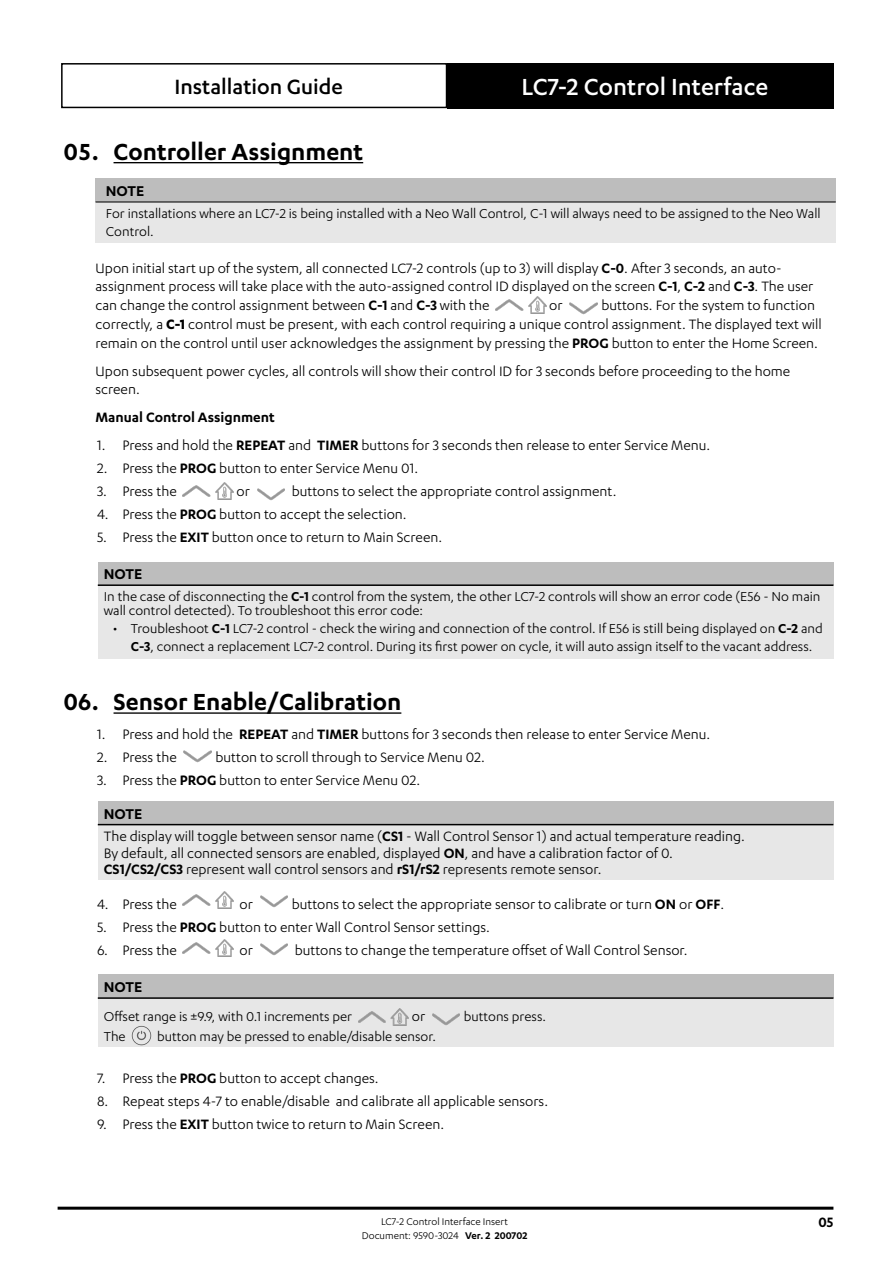
<style>
.page{position:relative;width:893px;height:1263px;background:#fff}
.page>*{position:absolute;margin:0;border:0;box-sizing:border-box;transform-origin:0 0}
.t1{font:600 27px "Karbon";color:#000}
.t2{font:500 27px "Karbon";color:#fff}
.t3{font:500 24px "Karbon";color:#000}
.NOTES_Title{font:600 16.5px "Karbon";color:#000}
.Paragraph_01__sectio{font:15.75px/18.9px "Karbon";color:#000}
.Body{font:15.75px/16.5px "Karbon";color:#000}
.t4{font:600 15.75px "Karbon";color:#000}
.NOTES_Content{font:15.75px "Karbon";color:#000}
.NOTES_Content-2{font:15px/18px "Karbon";color:#000}
.t5{font:11.25px "Karbon";color:#000}
.s1{font-weight:600}
.s2{font-weight:700}
</style>
<div class="page">
<div style="left:61px;top:63px;width:386px;height:45px;border:2px solid #000"></div>
<div style="left:447px;top:63px;width:386px;height:45px;background:#000"></div>
<hr style="left:58px;top:1207px;width:775px;height:3px;background:#000">
<hr style="left:114px;top:162px;width:249px;height:1px;background:#000">
<hr style="left:114px;top:712px;width:287px;height:2px;background:#000">
<div style="left:96px;top:179px;width:740px;height:23px;background:#bdbdbd"></div>
<div style="left:96px;top:202px;width:740px;height:40px;background:#e7e7e7"></div>
<hr style="left:96px;top:201px;width:740px;height:2px;background:#404040">
<img style="left:495px;top:297px;width:51px;height:17px">
<img style="left:570px;top:302px;width:27px;height:12px">
<img style="left:183px;top:483px;width:51px;height:17px">
<img style="left:257px;top:488px;width:28px;height:12px">
<div style="left:98px;top:562px;width:735px;height:23px;background:#bdbdbd"></div>
<div style="left:98px;top:585px;width:735px;height:73px;background:#e7e7e7"></div>
<hr style="left:98px;top:584px;width:735px;height:2px;background:#000">
<img style="left:184px;top:750px;width:27px;height:12px">
<div style="left:98px;top:801px;width:735px;height:24px;background:#bdbdbd"></div>
<div style="left:98px;top:825px;width:735px;height:55px;background:#e7e7e7"></div>
<hr style="left:98px;top:824px;width:735px;height:1px;background:#000">
<img style="left:183px;top:891px;width:51px;height:17px">
<img style="left:260px;top:895px;width:28px;height:12px">
<img style="left:183px;top:939px;width:51px;height:17px">
<img style="left:260px;top:943px;width:28px;height:12px">
<div style="left:98px;top:975px;width:735px;height:23px;background:#bdbdbd"></div>
<div style="left:98px;top:998px;width:735px;height:49px;background:#e7e7e7"></div>
<hr style="left:98px;top:997px;width:735px;height:2px;background:#000">
<img style="left:358px;top:1008px;width:51px;height:17px">
<img style="left:432px;top:1013px;width:28px;height:13px">
<img style="left:132px;top:1026px;width:19px;height:19px">
<h2 class="t3" style="left:174px;top:73px;width:170px">Installation Guide</h2>
<h1 class="t2" style="left:521px;top:71px;width:248px">LC7-2 Control Interface</h1>
<p class="t1" style="left:64px;top:137px;width:301px">05. Controller Assignment</p>
<p class="NOTES_Title" style="left:106px;top:182px;width:40px">NOTE</p>
<p class="NOTES_Content-2" style="left:106px;top:204px;width:716px">For installations where an LC7-2 is being installed with a Neo Wall Control, C-1 will always need to be assigned to the Neo Wall<br>Control.</p>
<p class="Paragraph_01__sectio" style="left:96px;top:259px;width:719px;line-height:18.5px">Upon initial start up of the system, all connected LC7-2 controls (up to 3) will display <span class="s1">C-0</span>. After 3 seconds, an auto&shy;assignment process will take place with the auto-assigned control ID displayed on the screen <span class="s1">C-1</span>, <span class="s1">C-2</span> and <span class="s1">C-3</span>. The user can change the control assignment between <span class="s1">C-1</span> and <span class="s1">C-3</span> with the</p>
<p class="Paragraph_01__sectio" style="left:96px;top:296px;width:728px;text-indent:506px">buttons. For the system to function correctly, a <span class="s2">C-1</span> control must be present, with each control requiring a unique control assignment. The displayed text will remain on the control until user acknowledges the assignment by pressing the <span class="s1">PROG</span> button to enter the Home Screen.</p>
<p class="Paragraph_01__sectio" style="left:96px;top:361px;width:696px">Upon subsequent power cycles, all controls will show their control ID for 3 seconds before proceeding to the home screen.</p>
<p class="t4" style="left:95px;top:409px;width:181px">Manual Control Assignment</p>
<p class="Paragraph_01__sectio" style="left:97px;top:435px;width:615px">1. Press and hold the <span class="s1">REPEAT</span> and <span class="s1">TIMER</span> buttons for 3 seconds then release to enter Service Menu.</p>
<p class="Paragraph_01__sectio" style="left:97px;top:458px;width:323px">2. Press the <span class="s1">PROG</span> button to enter Service Menu 01.</p>
<p class="Paragraph_01__sectio" style="left:97px;top:481px;width:81px">3. Press the</p>
<p class="Paragraph_01__sectio" style="left:237px;top:481px;width:15px">or</p>
<p class="Paragraph_01__sectio" style="left:292px;top:481px;width:326px">buttons to select the appropriate control assignment.</p>
<p class="Paragraph_01__sectio" style="left:97px;top:504px;width:311px">4. Press the <span class="s1">PROG</span> button to accept the selection.</p>
<p class="Paragraph_01__sectio" style="left:97px;top:527px;width:347px">5. Press the <span class="s1">EXIT</span> button once to return to Main Screen.</p>
<p class="NOTES_Title" style="left:104px;top:565px;width:40px">NOTE</p>
<p class="NOTES_Content-2" style="left:104px;top:590px;width:718px;line-height:13.5px">In the case of disconnecting the <span class="s1">C-1</span> control from the system, the other LC7-2 controls will show an error code (E56 - No main wall control detected). To troubleshoot this error code:</p>
<p class="NOTES_Content-2" style="left:113px;top:619px;width:711px;text-align:center">• Troubleshoot <span class="s1">C-1</span> LC7-2 control - check the wiring and connection of the control. If E56 is still being displayed on <span class="s1">C-2</span> and<br><span class="s1">C-3</span>, connect a replacement LC7-2 control. During its first power on cycle, it will auto assign itself to the vacant address.</p>
<p class="t1" style="left:64px;top:687px;width:339px">06. Sensor Enable/Calibration</p>
<p class="Paragraph_01__sectio" style="left:97px;top:724px;width:615px">1. Press and hold the <span class="s1">REPEAT</span> and <span class="s1">TIMER</span> buttons for 3 seconds then release to enter Service Menu.</p>
<p class="Paragraph_01__sectio" style="left:97px;top:747px;width:81px">2. Press the</p>
<p class="Paragraph_01__sectio" style="left:215px;top:747px;width:271px">button to scroll through to Service Menu 02.</p>
<p class="Paragraph_01__sectio" style="left:97px;top:770px;width:325px">3. Press the <span class="s1">PROG</span> button to enter Service Menu 02.</p>
<p class="NOTES_Title" style="left:104px;top:804px;width:40px">NOTE</p>
<p class="Body" style="left:104px;top:828px;width:643px">The display will toggle between sensor name (<span class="s1">CS1</span> - Wall Control Sensor 1) and actual temperature reading.<br>By default, all connected sensors are enabled, displayed <span class="s1">ON</span>, and have a calibration factor of 0.</p>
<p class="Body" style="left:104px;top:861px;width:499px"><span class="s1">CS1/CS2/CS3</span> represent wall control sensors and <span class="s1">rS1/rS2</span> represents remote sensor.</p>
<p class="Paragraph_01__sectio" style="left:97px;top:894px;width:81px">4. Press the</p>
<p class="Paragraph_01__sectio" style="left:240px;top:894px;width:15px">or</p>
<p class="Paragraph_01__sectio" style="left:292px;top:894px;width:434px">buttons to select the appropriate sensor to calibrate or turn <span class="s1">ON</span> or <span class="s1">OFF</span>.</p>
<p class="Paragraph_01__sectio" style="left:97px;top:917px;width:394px">5. Press the <span class="s1">PROG</span> button to enter Wall Control Sensor settings.</p>
<p class="Paragraph_01__sectio" style="left:97px;top:940px;width:81px">6. Press the</p>
<p class="Paragraph_01__sectio" style="left:240px;top:940px;width:15px">or</p>
<p class="Paragraph_01__sectio" style="left:295px;top:940px;width:394px">buttons to change the temperature offset of Wall Control Sensor.</p>
<p class="NOTES_Title" style="left:104px;top:978px;width:40px">NOTE</p>
<p class="NOTES_Content-2" style="left:104px;top:1007px;width:250px">Offset range is ±9.9, with 0.1 increments per</p>
<p class="NOTES_Content" style="left:412px;top:1008px;width:15px">or</p>
<p class="NOTES_Content-2" style="left:464px;top:1007px;width:84px">buttons press.</p>
<p class="NOTES_Content-2" style="left:104px;top:1027px;width:23px">The</p>
<p class="NOTES_Content-2" style="left:157px;top:1027px;width:281px">button may be pressed to enable/disable sensor.</p>
<p class="Paragraph_01__sectio" style="left:97px;top:1068px;width:283px">7. Press the <span class="s1">PROG</span> button to accept changes.</p>
<p class="Paragraph_01__sectio" style="left:97px;top:1091px;width:453px">8. Repeat steps 4-7 to enable/disable and calibrate all applicable sensors.</p>
<p class="Paragraph_01__sectio" style="left:97px;top:1114px;width:349px">9. Press the <span class="s1">EXIT</span> button twice to return to Main Screen.</p>
<p class="Paragraph_01__sectio" style="left:549px;top:296px;width:15px">or</p>
<p class="t5" style="left:381px;top:1216px;width:128px">LC7-2 Control Interface Insert</p>
<p class="t4" style="left:819px;top:1213px;width:16px">05</p>
<p class="t5" style="left:362px;top:1229px;width:167px">Document: 9590-3024 <span class="s1">Ver. 2 200702</span></p>
</div>
